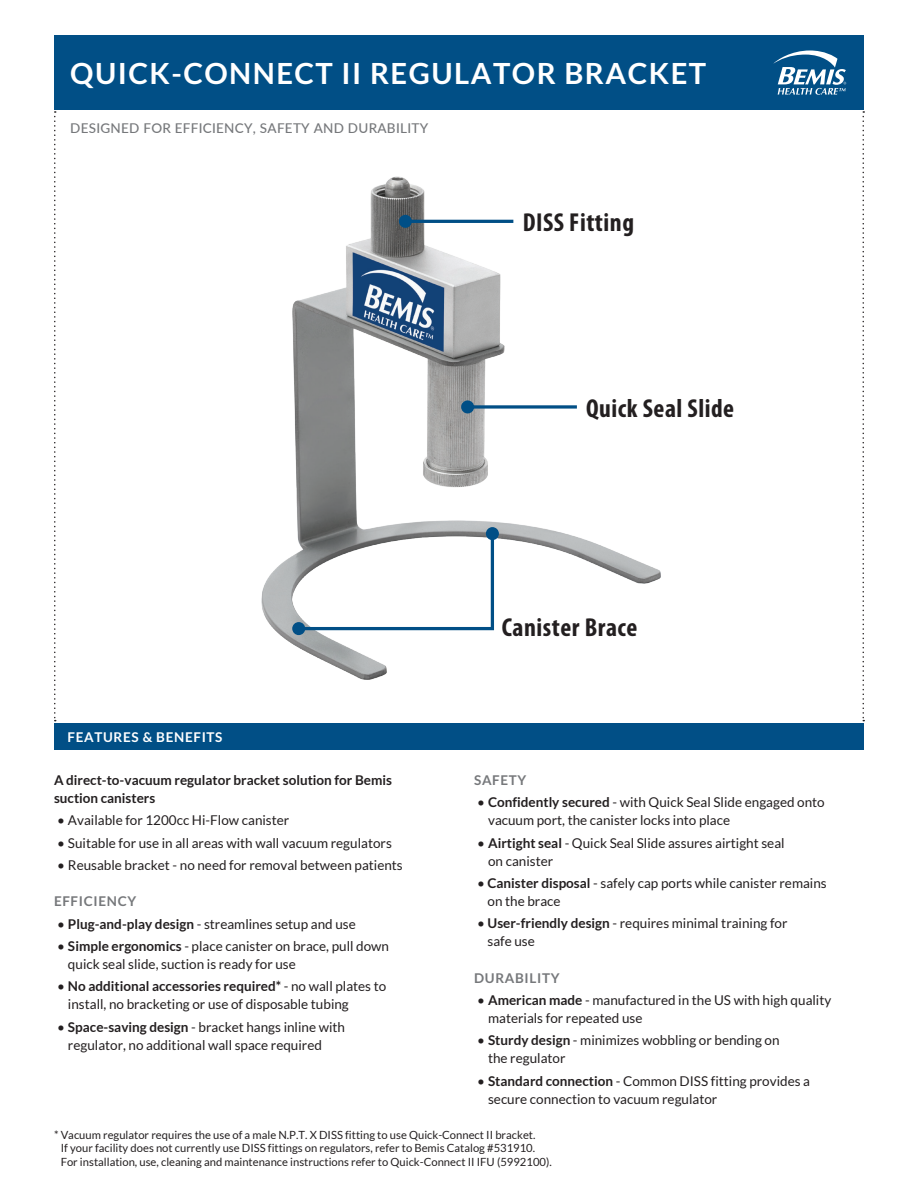
<style>
.page{position:relative;width:918px;height:1188px;background:#fff}
.page>*{position:absolute;margin:0;border:0;box-sizing:border-box;transform-origin:0 0}
.t1{font:700 29.25px "Lato";letter-spacing:.05em;color:#fff}
.t2{font:700 condensed 26.1px "Myriad Pro";letter-spacing:.02em;color:#231f20}
.t3{font:13.5px/18px "Lato";color:#231f20}
.t4{font:700 13.5px/18px "Lato";color:#231f20}
.t5{font:500 13.5px "Lato";letter-spacing:.02em;color:#76787b}
.t6{font:700 13.5px "Lato";letter-spacing:.05em;color:#76787b}
.t7{font:700 13.5px "Lato";letter-spacing:.05em;color:#fff}
.t8{font:11.25px/13.5px "Lato";color:#231f20}
.s1{font-weight:700}
</style>
<div class="page">
<div style="left:54px;top:35px;width:810px;height:75px;background:#014f86"></div>
<svg style="left:773px;top:50px;width:73px;height:45px"></svg>
<div style="left:54px;top:723px;width:810px;height:27px;background:#014f86"></div>
<svg style="left:54px;top:111px;width:2px;height:610px"></svg>
<img style="left:261px;top:177px;width:400px;height:502px">
<hr style="left:405px;top:220px;width:108px;height:3px;background:#014f86">
<div style="left:399px;top:215px;width:13px;height:13px;background:#014f86;border-radius:50%"></div>
<svg style="left:474px;top:405px;width:103px;height:4px"></svg>
<div style="left:461px;top:400px;width:13px;height:13px;background:#014f86;border-radius:50%"></div>
<svg style="left:295px;top:530px;width:201px;height:102px"></svg>
<div style="left:486px;top:527px;width:13px;height:13px;background:#014f86;border-radius:50%"></div>
<div style="left:292px;top:622px;width:13px;height:13px;background:#014f86;border-radius:50%"></div>
<svg style="left:862px;top:111px;width:2px;height:610px"></svg>
<p class="t1" style="left:70px;top:57px;width:638px">QUICK-CONNECT II REGULATOR BRACKET</p>
<p class="t5" style="left:70px;top:118px;width:360px">DESIGNED FOR EFFICIENCY, SAFETY AND DURABILITY</p>
<p class="t2" style="left:523px;top:208px;width:113px">DISS Fitting</p>
<p class="t2" style="left:586px;top:394px;width:149px">Quick Seal Slide</p>
<p class="t2" style="left:502px;top:612px;width:137px">Canister Brace</p>
<p class="t7" style="left:68px;top:729px;width:157px">FEATURES &amp; BENEFITS</p>
<p class="t4" style="left:54px;top:771px;width:339px">A direct-to-vacuum regulator bracket solution for Bemis suction canisters</p>
<p class="t3" style="left:57px;top:811px;width:234px">• Available for 1200cc Hi-Flow canister</p>
<p class="t3" style="left:57px;top:834px;width:336px">• Suitable for use in all areas with wall vacuum regulators</p>
<p class="t3" style="left:57px;top:856px;width:347px">• Reusable bracket - no need for removal between patients</p>
<p class="t6" style="left:54px;top:894px;width:84px">EFFICIENCY</p>
<p class="t3" style="left:57px;top:915px;width:300px">• <span class="s1">Plug-and-play design</span> - streamlines setup and use</p>
<p class="t3" style="left:68px;top:937px;width:323px;text-indent:-11px">• <span class="s1">Simple ergonomics</span> - place canister on brace, pull down quick seal slide, suction is ready for use</p>
<p class="t3" style="left:68px;top:977px;width:320px;text-indent:-11px">• <span class="s1">No additional accessories required*</span> - no wall plates to install, no bracketing or use of disposable tubing</p>
<p class="t3" style="left:68px;top:1018px;width:279px;text-indent:-11px">• <span class="s1">Space-saving design</span> - bracket hangs inline with regulator, no additional wall space required</p>
<p class="t6" style="left:474px;top:772px;width:54px">SAFETY</p>
<p class="t3" style="left:488px;top:793px;width:338px;text-indent:-11px">• <span class="s1">Confidently secured</span> - with Quick Seal Slide engaged onto vacuum port, the canister locks into place</p>
<p class="t3" style="left:488px;top:834px;width:298px;text-indent:-11px">• <span class="s1">Airtight seal</span> - Quick Seal Slide assures airtight seal on canister</p>
<p class="t3" style="left:488px;top:874px;width:341px;text-indent:-10px">• <span class="s1">Canister disposal</span> - safely cap ports while canister remains on the brace</p>
<p class="t3" style="left:488px;top:914px;width:302px;text-indent:-10px">• <span class="s1">User-friendly design</span> - requires minimal training for safe use</p>
<p class="t6" style="left:474px;top:970px;width:87px">DURABILITY</p>
<p class="t3" style="left:488px;top:991px;width:345px;text-indent:-11px">• <span class="s1">American made</span> - manufactured in the US with high quality materials for repeated use</p>
<p class="t3" style="left:488px;top:1031px;width:293px;text-indent:-11px">• <span class="s1">Sturdy design</span> - minimizes wobbling or bending on the regulator</p>
<p class="t3" style="left:488px;top:1072px;width:324px;text-indent:-11px">• <span class="s1">Standard connection</span> - Common DISS fitting provides a secure connection to vacuum regulator</p>
<p class="t8" style="left:61px;top:1128px;width:493px;text-indent:-7px">* Vacuum regulator requires the use of a male N.P.T. X DISS fitting to use Quick-Connect II bracket.<br>If your facility does not currently use DISS fittings on regulators, refer to Bemis Catalog #531910.<br>For installation, use, cleaning and maintenance instructions refer to Quick-Connect II IFU (5992100).</p>
</div>
